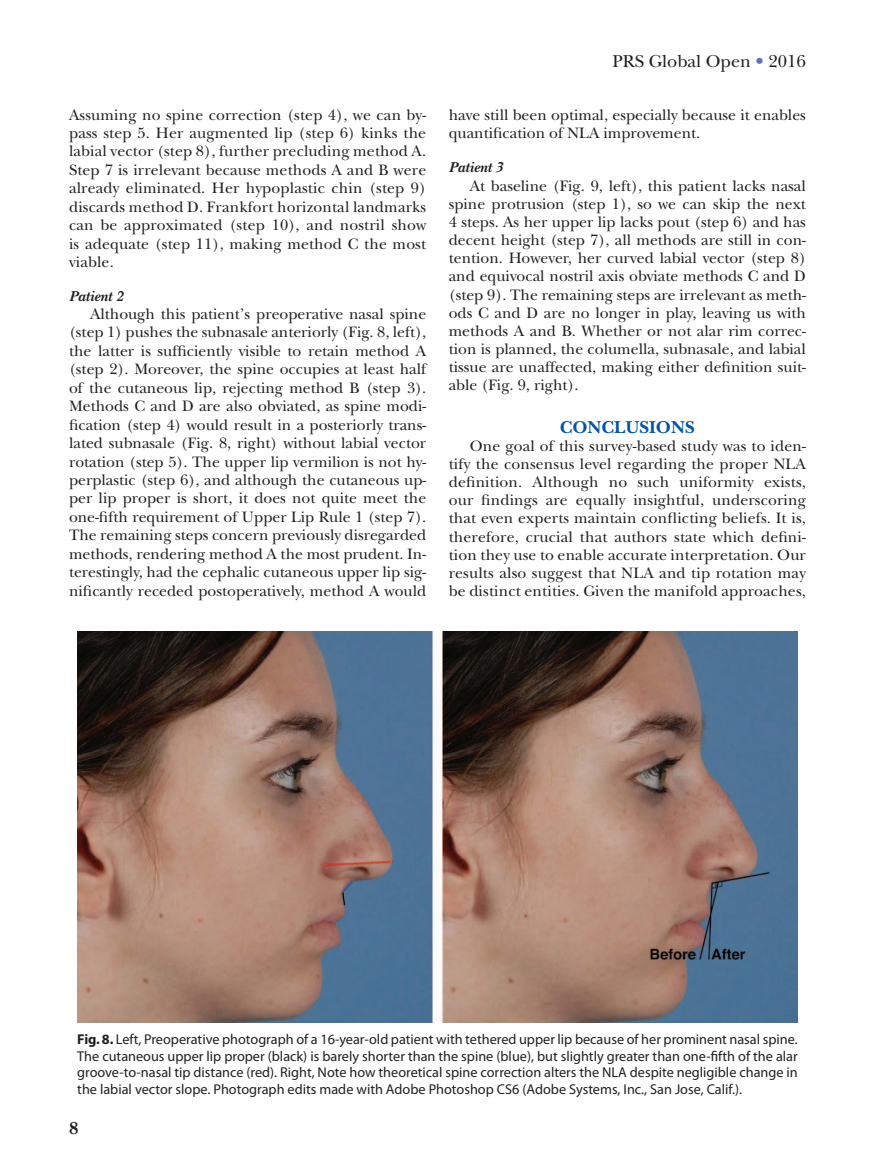
<style>
.page{position:relative;width:878px;height:1175px;background:#fff}
.page>*{position:absolute;margin:0;border:0;box-sizing:border-box;transform-origin:0 0}
.t1{font:18px "New Baskerville";color:#231f20}
.t2{font:700 18px "New Baskerville";color:#0154a6}
.t3{font:700 18px "New Baskerville";color:#231f20}
.t4{font:15.75px/18.5px "New Baskerville";color:#231f20;text-align:justify}
.t5{font:italic 700 15px "New Baskerville";color:#231f20}
.t6{font:14.25px/16.5px "Myriad Pro";color:#231f20;text-align:justify}
.s1{color:#5876ba}
.s2{font-weight:700}
</style>
<div class="page">
<img style="left:77px;top:631px;width:720px;height:391px">
<p class="t4" style="left:69px;top:105px;width:359px">Assuming no spine correction (step 4), we can by&shy;pass step 5. Her augmented lip (step 6) kinks the labial vector (step 8), further precluding method A.<br>Step 7 is irrelevant because methods A and B were already eliminated. Her hypoplastic chin (step 9) discards method D. Frankfort horizontal landmarks can be approximated (step 10), and nostril show is adequate (step 11), making method C the most viable.</p>
<p class="t5" style="left:69px;top:287px;width:56px">Patient 2</p>
<p class="t4" style="left:69px;top:305px;width:359px;text-indent:21px">Although this patient’s preoperative nasal spine (step 1) pushes the subnasale anteriorly (Fig. 8, left), the latter is sufficiently visible to retain method A (step 2). Moreover, the spine occupies at least half of the cutaneous lip, rejecting method B (step 3).<br>Methods C and D are also obviated, as spine modi&shy;fication (step 4) would result in a posteriorly trans&shy;lated subnasale (Fig. 8, right) without labial vector rotation (step 5). The upper lip vermilion is not hy&shy;perplastic (step 6), and although the cutaneous up&shy;per lip proper is short, it does not quite meet the one-fifth requirement of Upper Lip Rule 1 (step 7).<br>The remaining steps concern previously disregarded methods, rendering method A the most prudent. In&shy;terestingly, had the cephalic cutaneous upper lip sig&shy;nificantly receded postoperatively, method A would</p>
<p class="t1" style="left:612px;top:51px;width:195px">PRS Global Open <span class="s1">•</span> 2016</p>
<p class="t4" style="left:449px;top:105px;width:358px">have still been optimal, especially because it enables quantification of NLA improvement.</p>
<p class="t5" style="left:448px;top:159px;width:56px">Patient 3</p>
<p class="t4" style="left:449px;top:176px;width:359px;text-indent:21px">At baseline (Fig. 9, left), this patient lacks nasal spine protrusion (step 1), so we can skip the next 4 steps. As her upper lip lacks pout (step 6) and has decent height (step 7), all methods are still in con&shy;tention. However, her curved labial vector (step 8) and equivocal nostril axis obviate methods C and D (step 9). The remaining steps are irrelevant as meth&shy;ods C and D are no longer in play, leaving us with methods A and B. Whether or not alar rim correc&shy;tion is planned, the columella, subnasale, and labial tissue are unaffected, making either definition suit&shy;able (Fig. 9, right).</p>
<p class="t2" style="left:560px;top:416px;width:137px">CONCLUSIONS</p>
<p class="t4" style="left:449px;top:437px;width:359px;text-indent:21px">One goal of this survey-based study was to iden&shy;tify the consensus level regarding the proper NLA definition. Although no such uniformity exists, our findings are equally insightful, underscoring that even experts maintain conflicting beliefs. It is, therefore, crucial that authors state which defini&shy;tion they use to enable accurate interpretation. Our results also suggest that NLA and tip rotation may be distinct entities. Given the manifold approaches,</p>
<p class="t6" style="left:77px;top:1031px;width:722px"><span class="s2">Fig. 8.</span> Left, Preoperative photograph of a 16-year-old patient with tethered upper lip because of her prominent nasal spine.<br>The cutaneous upper lip proper (black) is barely shorter than the spine (blue), but slightly greater than one-fifth of the alar groove-to-nasal tip distance (red). Right, Note how theoretical spine correction alters the NLA</p>
<p class="t6" style="left:77px;top:1064px;width:722px;text-indent:552px">despite negligible change in the labial vector slope. Photograph edits made with Adobe Photoshop CS6 (Adobe Systems, I nc., San Jose, Calif.).</p>
<p class="t3" style="left:69px;top:1118px;width:11px">8</p>
</div>
